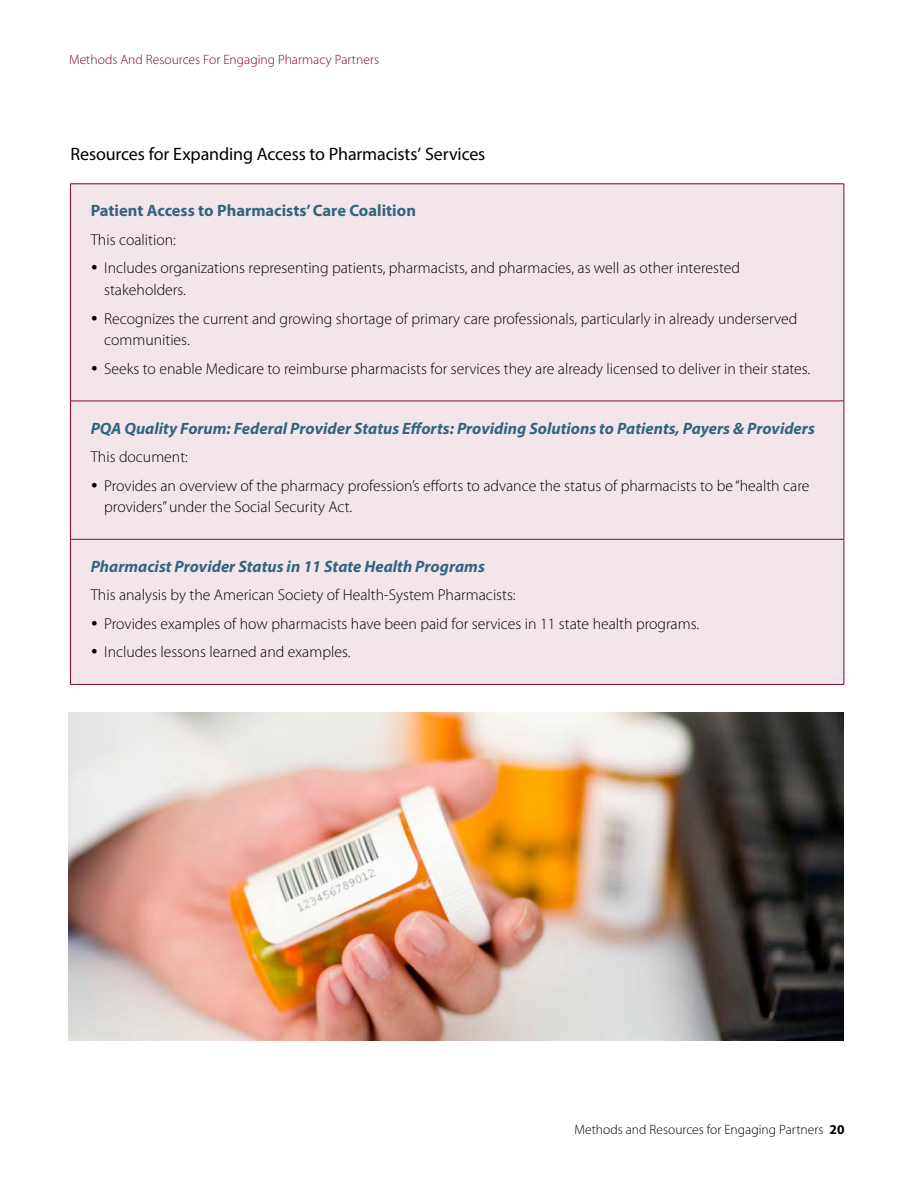
<style>
.page{position:relative;width:918px;height:1188px;background:#fff}
.page>*{position:absolute;margin:0;border:0;box-sizing:border-box;transform-origin:0 0}
.t1{font:18px "Myriad Pro";letter-spacing:-.01em;color:#000}
.t2{font:italic 700 16.5px "Myriad Pro";color:#35647d}
.t3{font:700 16.5px "Myriad Pro";color:#35647d}
.t4{font:300 15.75px/21.8px "Myriad Pro";color:#000}
.t5{font:300 13.5px "Myriad Pro";color:#860038}
.t6{font:300 13.5px "Myriad Pro";color:#000}
.s1{font-weight:700}
</style>
<div class="page">
<div style="left:71px;top:185px;width:773px;height:499px;background:#f3e6eb"></div>
<hr style="left:70px;top:184px;width:774px;height:1px;background:#860038">
<hr style="left:70px;top:184px;width:1px;height:217px;background:#860038">
<hr style="left:844px;top:184px;width:1px;height:217px;background:#860038">
<hr style="left:70px;top:401px;width:774px;height:1px;background:#860038">
<hr style="left:70px;top:401px;width:1px;height:138px;background:#860038">
<hr style="left:844px;top:401px;width:1px;height:138px;background:#860038">
<hr style="left:70px;top:539px;width:774px;height:1px;background:#860038">
<hr style="left:70px;top:539px;width:1px;height:145px;background:#860038">
<hr style="left:844px;top:539px;width:1px;height:145px;background:#860038">
<hr style="left:70px;top:684px;width:774px;height:1px;background:#860038">
<img style="left:68px;top:713px;width:776px;height:327px">
<svg style="left:92px;top:265px;width:5px;height:5px"></svg>
<svg style="left:92px;top:316px;width:5px;height:4px"></svg>
<svg style="left:92px;top:366px;width:5px;height:5px"></svg>
<svg style="left:92px;top:482px;width:5px;height:5px"></svg>
<svg style="left:92px;top:621px;width:5px;height:5px"></svg>
<svg style="left:92px;top:649px;width:5px;height:5px"></svg>
<p class="t5" style="left:69px;top:52px;width:312px">Methods And Resources For Engaging Pharmacy Partners</p>
<h4 class="t1" style="left:71px;top:143px;width:416px">Resources for Expanding Access to Pharmacists’ Services</h4>
<h5 class="t3" style="left:91px;top:202px;width:327px">Patient Access to Pharmacists’ Care Coalition</h5>
<p class="t4" style="left:91px;top:229px;width:87px">This coalition:</p>
<p class="t4" style="left:104px;top:258px;width:637px">Includes organizations representing patients, pharmacists, and pharmacies, as well as other interested stakeholders.</p>
<p class="t4" style="left:104px;top:308px;width:695px">Recognizes the current and growing shortage of primary care professionals, particularly in already underserved communities.</p>
<p class="t4" style="left:104px;top:358px;width:708px">Seeks to enable Medicare to reimburse pharmacists for services they are already licensed to deliver in their states.</p>
<h5 class="t2" style="left:91px;top:417px;width:726px">PQA Quality Forum: Federal Provider Status Efforts: Providing Solutions to Patients, Payers &amp; Providers</h5>
<p class="t4" style="left:91px;top:446px;width:99px">This document:</p>
<p class="t4" style="left:104px;top:475px;width:707px">Provides an overview of the pharmacy profession’s efforts to advance the status of pharmacists to be “health care providers” under the Social Security Act.</p>
<h5 class="t2" style="left:91px;top:556px;width:396px">Pharmacist Provider Status in 11 State Health Programs</h5>
<p class="t4" style="left:91px;top:585px;width:426px">This analysis by the American Society of Health-System Pharmacists:</p>
<p class="t4" style="left:104px;top:613px;width:596px">Provides examples of how pharmacists have been paid for services in 11 state health programs.</p>
<p class="t4" style="left:104px;top:642px;width:248px">Includes lessons learned and examples.</p>
<p class="t6" style="left:575px;top:1122px;width:271px">Methods and Resources for Engaging Partners <span class="s1">20</span></p>
</div>
